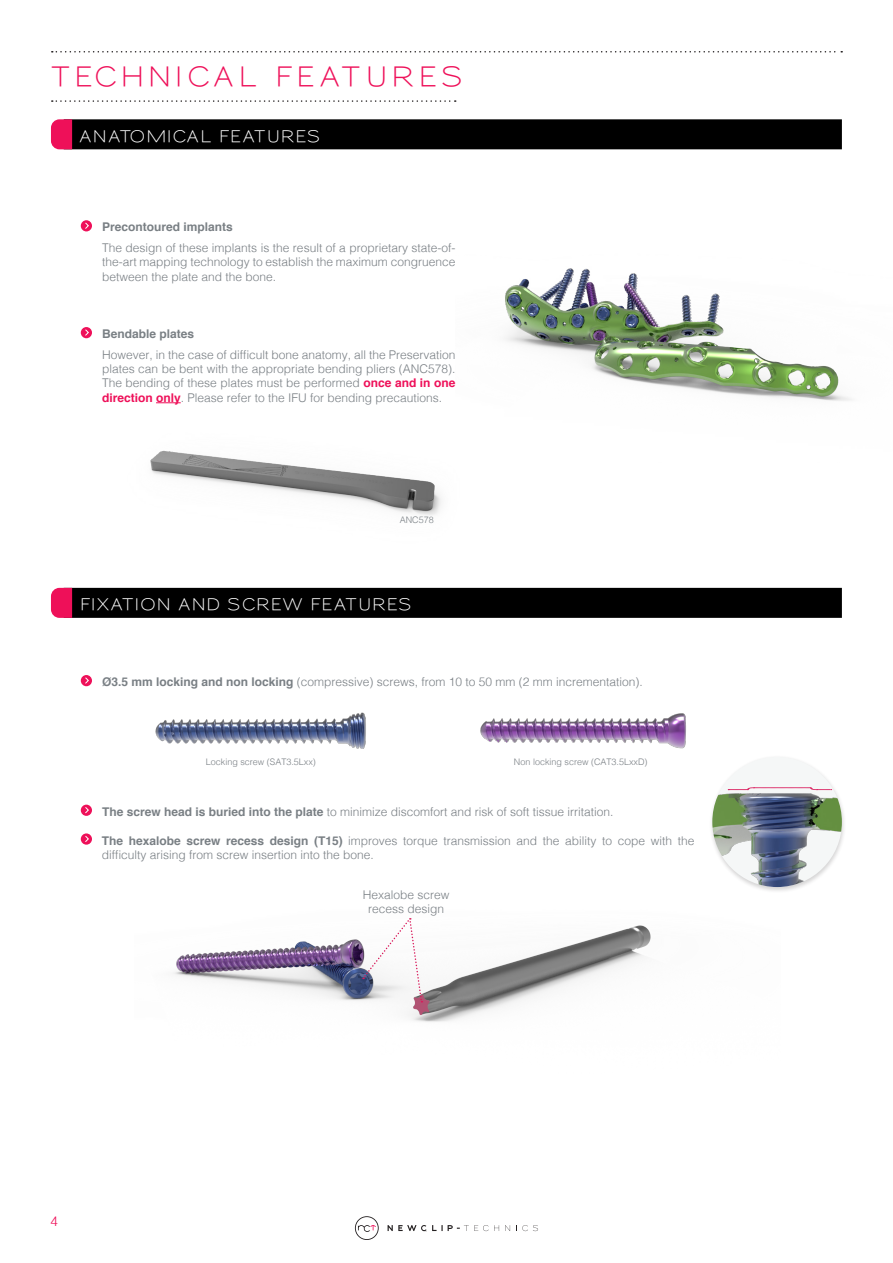
<style>
.page{position:relative;width:893px;height:1263px;background:#fff}
.page>*{position:absolute;margin:0;border:0;box-sizing:border-box;transform-origin:0 0}
.t1{font:600 27px "Sansumi";letter-spacing:.13em;color:#ee1059}
.titre2{font:600 16.2px "Sansumi";letter-spacing:.045em;color:#fff}
.t2{font:300 13.5px "Helvetica";color:#ee1059}
.t3{font:300 12px/14.4px "Helvetica";color:#797f84;text-align:justify}
.t4{font:700 12px "Helvetica";color:#797f84}
.t5{font:300 9px "Helvetica";color:#797f84}
.s1{font-weight:700;color:#ee1059}
.s2{font-weight:700}
</style>
<div class="page">
<svg style="left:52px;top:51px;width:790px;height:2px"></svg>
<svg style="left:52px;top:100px;width:404px;height:2px"></svg>
<div style="left:64px;top:119px;width:778px;height:30px;background:#000"></div>
<svg style="left:51px;top:119px;width:21px;height:30px"></svg>
<div style="left:64px;top:588px;width:778px;height:30px;background:#000"></div>
<svg style="left:51px;top:588px;width:21px;height:30px"></svg>
<svg style="left:156px;top:402px;width:25px;height:1px"></svg>
<div style="left:81px;top:220px;width:11px;height:11px;background:#ee1059;border-radius:50%"></div>
<svg style="left:85px;top:222px;width:4px;height:7px"></svg>
<div style="left:81px;top:327px;width:11px;height:11px;background:#ee1059;border-radius:50%"></div>
<svg style="left:85px;top:329px;width:4px;height:7px"></svg>
<div style="left:81px;top:675px;width:11px;height:11px;background:#ee1059;border-radius:50%"></div>
<svg style="left:85px;top:677px;width:4px;height:7px"></svg>
<div style="left:81px;top:805px;width:11px;height:11px;background:#ee1059;border-radius:50%"></div>
<svg style="left:85px;top:807px;width:4px;height:7px"></svg>
<svg style="left:81px;top:833px;width:11px;height:12px"></svg>
<svg style="left:84px;top:835px;width:5px;height:8px"></svg>
<img style="left:150px;top:450px;width:291px;height:65px">
<img style="left:505px;top:268px;width:347px;height:133px">
<img style="left:173px;top:925px;width:478px;height:315px">
<svg style="left:363px;top:918px;width:67px;height:97px"></svg>
<img style="left:155px;top:712px;width:211px;height:36px">
<img style="left:480px;top:713px;width:206px;height:35px">
<div style="left:709px;top:755px;width:137px;height:138px;background:#231f20;opacity:.19"></div>
<img style="left:712px;top:757px;width:130px;height:130px;border-radius:65px">
<svg style="left:728px;top:787px;width:104px;height:3px"></svg>
<p class="t1" style="left:51px;top:62px;width:413px">TECHNICAL FEATURES</p>
<p class="titre2" style="left:80px;top:127px;width:242px">ANATOMICAL FEATURES</p>
<p class="t4" style="left:102px;top:218px;width:132px">Precontoured implants</p>
<p class="t3" style="left:102px;top:240px;width:355px">The design of these implants is the result of a proprietary state-of&shy;the-art mapping technology to establish the maximum congruence between the plate and the bone.</p>
<p class="t4" style="left:102px;top:324px;width:94px">Bendable plates</p>
<p class="t3" style="left:102px;top:346px;width:355px">However, in the case of difficult bone anatomy, all the Preservation plates can be bent with the appropriate bending pliers (ANC578).<br>The bending of these plates must be performed <span class="s1">once and in one direction only</span>. Please refer to the IFU for bending precautions.</p>
<p class="t5" style="left:400px;top:512px;width:36px">ANC578</p>
<p class="titre2" style="left:80px;top:596px;width:333px">FIXATION AND SCREW FEATURES</p>
<p class="t3" style="left:102px;top:674px;width:542px"><span class="s2">Ø3.5 mm locking and non locking</span> (compressive) screws, from 10 to 50 mm (2 mm incrementation).</p>
<p class="t5" style="left:206px;top:754px;width:112px">Locking screw (SAT3.5Lxx)</p>
<p class="t5" style="left:514px;top:754px;width:135px">Non locking screw (CAT3.5LxxD)</p>
<p class="t3" style="left:102px;top:803px;width:513px"><span class="s2">The screw head is buried into the plate</span> to minimize discomfort and risk of soft tissue irritation.</p>
<p class="t3" style="left:102px;top:832px;width:594px"><span class="s2">The hexalobe screw recess design (T15)</span> improves torque transmission and the ability to cope with the difficulty arising from screw insertion into the bone.</p>
<p class="t2" style="left:50px;top:1209px;width:9px">4</p>
<p class="t3" style="left:363px;top:886px;width:88px">Hexalobe screw</p>
<p class="t3" style="left:368px;top:901px;width:78px">recess design</p>
</div>
